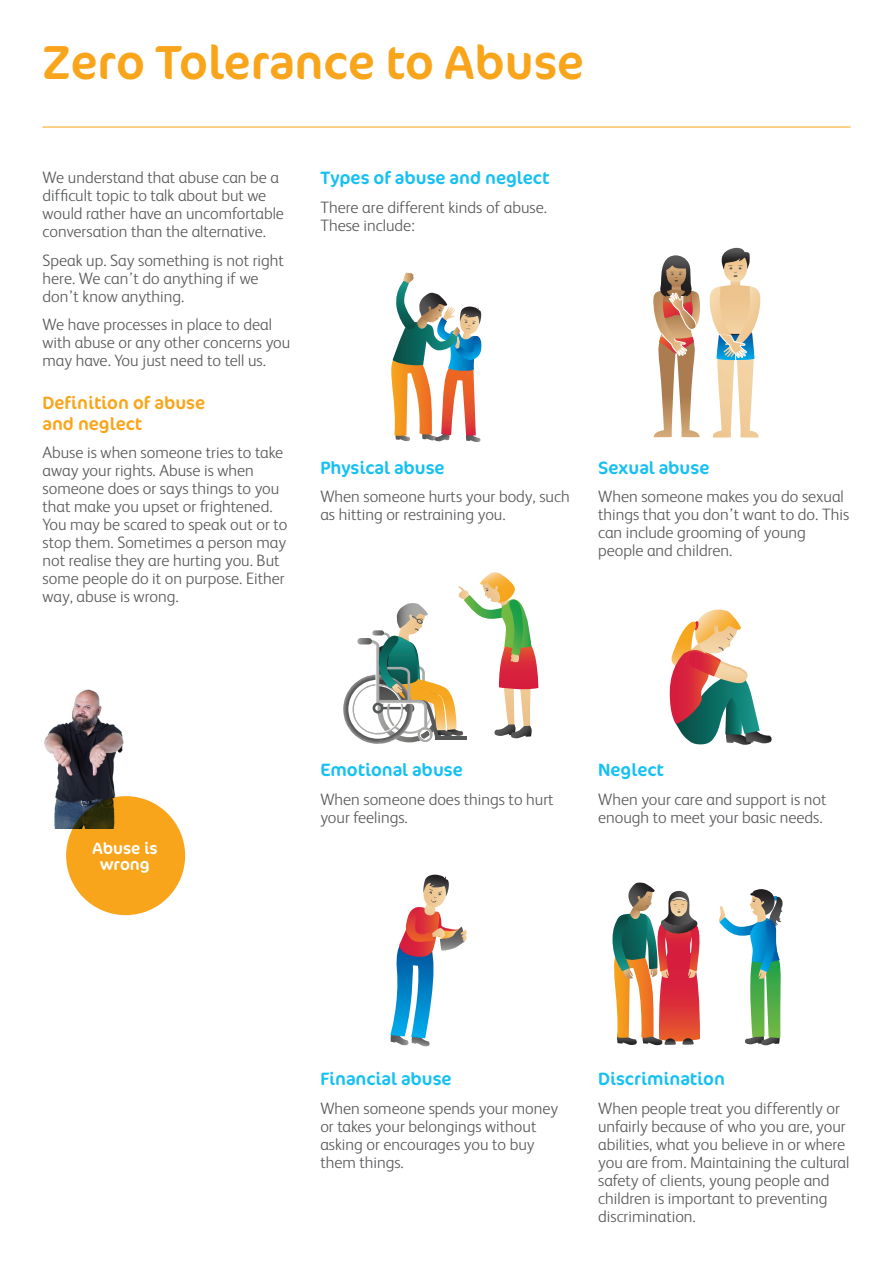
<style>
.page{position:relative;width:893px;height:1263px;background:#fff}
.page>*{position:absolute;margin:0;border:0;box-sizing:border-box;transform-origin:0 0}
.Heading_1{font:48px "Cocon";color:#f9a51b}
.Heading_3{font:18px "Cocon";color:#15c0f2}
.Heading_3-2{font:18px/21px "Cocon";color:#f9a51b}
.Body_Copy{font:300 16.5px/18px "FS Albert";color:#57585a}
.t1{font:16.5px/16.5px "Cocon";color:#fff;text-align:center}
</style>
<div class="page">
<img style="left:44px;top:689px;width:80px;height:140px">
<svg style="left:391px;top:273px;width:91px;height:169px"></svg>
<svg style="left:669px;top:609px;width:103px;height:136px"></svg>
<svg style="left:390px;top:875px;width:77px;height:172px"></svg>
<svg style="left:343px;top:572px;width:195px;height:172px"></svg>
<svg style="left:719px;top:889px;width:64px;height:157px"></svg>
<svg style="left:612px;top:882px;width:88px;height:164px"></svg>
<svg style="left:653px;top:248px;width:108px;height:190px"></svg>
<hr style="left:43px;top:127px;width:807px;height:1px;background:#f9a51b">
<div style="left:66px;top:796px;width:119px;height:119px;background:#f9a51b;border-radius:50%"></div>
<p class="Heading_1" style="left:43px;top:35px;width:543px">Zero Tolerance to Abuse</p>
<p class="Body_Copy" style="left:43px;top:168px;width:243px">We understand that abuse can be a difficult topic to talk about but we would rather have an uncomfortable conversation than the alternative.</p>
<p class="Body_Copy" style="left:43px;top:251px;width:243px">Speak up. Say something is not right here. We can’t do anything if we don’t know anything.</p>
<p class="Body_Copy" style="left:43px;top:315px;width:249px">We have processes in place to deal with abuse or any other concerns you may have. You just need to tell us.</p>
<p class="Heading_3-2" style="left:43px;top:392px;width:164px">Definition of abuse and neglect</p>
<p class="Body_Copy" style="left:43px;top:443px;width:246px">Abuse is when someone tries to take away your rights. Abuse is when someone does or says things to you that make you upset or frightened.<br>You may be scared to speak out or to stop them. Sometimes a person may not realise they are hurting you. But some people do it on purpose. Either way, abuse is wrong.</p>
<p class="Heading_3" style="left:320px;top:167px;width:230px">Types of abuse and neglect</p>
<p class="Body_Copy" style="left:320px;top:198px;width:228px">There are different kinds of abuse.<br>These include:</p>
<p class="Heading_3" style="left:320px;top:457px;width:126px">Physical abuse</p>
<p class="Body_Copy" style="left:320px;top:488px;width:251px">When someone hurts your body, such as hitting or restraining you.</p>
<p class="Heading_3" style="left:598px;top:457px;width:113px">Sexual abuse</p>
<p class="Body_Copy" style="left:598px;top:488px;width:253px">When someone makes you do sexual things that you don’t want to do. This can include grooming of young people and children.</p>
<p class="t1" style="left:92px;top:840px;width:67px">Abuse is wrong</p>
<p class="Heading_3" style="left:320px;top:759px;width:144px">Emotional abuse</p>
<p class="Body_Copy" style="left:320px;top:790px;width:235px">When someone does things to hurt your feelings.</p>
<p class="Heading_3" style="left:598px;top:759px;width:67px">Neglect</p>
<p class="Body_Copy" style="left:598px;top:790px;width:230px">When your care and support is not enough to meet your basic needs.</p>
<p class="Heading_3" style="left:320px;top:1068px;width:133px">Financial abuse</p>
<p class="Body_Copy" style="left:320px;top:1099px;width:239px">When someone spends your money or takes your belongings without asking or encourages you to buy them things.</p>
<p class="Heading_3" style="left:598px;top:1068px;width:128px">Discrimination</p>
<p class="Body_Copy" style="left:598px;top:1099px;width:253px">When people treat you differently or unfairly because of who you are, your abilities, what you believe in or where you are from. Maintaining the cultural safety of clients, young people and children is important to preventing discrimination.</p>
</div>
